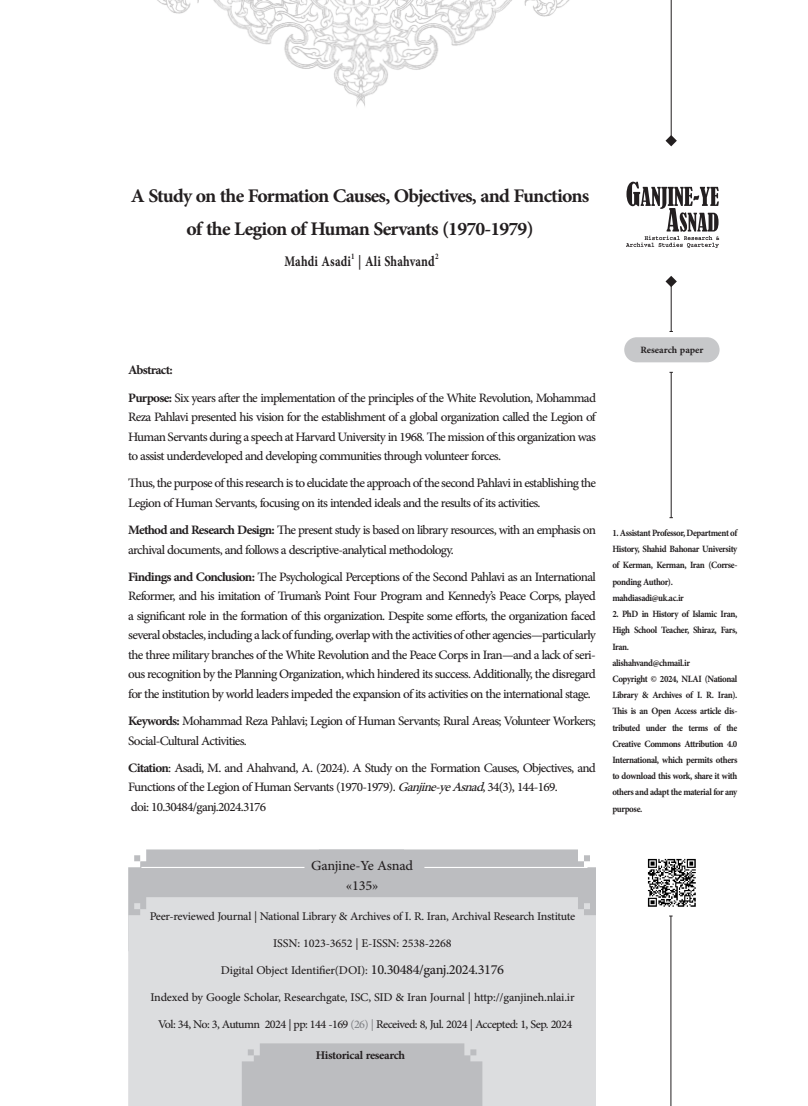
<style>
.page{position:relative;width:808px;height:1106px;background:#fff}
.page>*{position:absolute;margin:0;border:0;box-sizing:border-box;transform-origin:0 0}
.t1{font:700 27px/32.4px "Adobe Arabic";letter-spacing:-.03em;color:#231f20;text-align:center}
.Paragraph_Style_3{font:700 20.7px "Adobe Arabic";letter-spacing:.01em;color:#231f20;scale:.8 1}
.Normal_11{font:19.5px "Adobe Arabic";letter-spacing:-.02em;color:#231f20}
.Caption_جدول{font:19.5px "Adobe Arabic";color:#231f20}
.t2{font:18px/19.5px "Adobe Arabic";letter-spacing:-.04em;color:#231f20}
.t3{font:700 18px "Adobe Arabic";letter-spacing:-.04em;color:#231f20}
.t4{font:italic 18px "Adobe Arabic";color:#231f20}
.Normal_11-2{font:16.5px "Adobe Arabic";letter-spacing:-.02em;color:#231f20}
.Normal_11-3{font:700 16.5px "Adobe Arabic";letter-spacing:-.02em;color:#231f20}
.Normal_11-4{font:700 13.5px/16.2px "Adobe Arabic";letter-spacing:-.03em;color:#231f20;scale:.9 1}
.Normal_11-5{font:700 13.5px "Adobe Arabic";color:#231f20}
.Paragraph_Style_3-2{font:700 12px "Adobe Arabic";color:#231f20;scale:.8 1}
.s1{font-weight:700}
.s2{font-style:italic}
.s3{color:#808285}
</style>
<div class="page">
<div style="left:128px;top:849px;width:468px;height:48px;background:#bcbdc0"></div>
<div style="left:128px;top:897px;width:468px;height:209px;background:#dcdddf"></div>
<hr style="left:424px;top:867px;width:163px;height:1px;background:#fff">
<hr style="left:141px;top:867px;width:163px;height:1px;background:#fff">
<img style="left:157px;top:0;width:413px;height:107px">
<hr style="left:671px;top:0;width:1px;height:136px;background:#231f20">
<hr style="left:670px;top:916px;width:1px;height:190px;background:#231f20">
<hr style="left:671px;top:372px;width:1px;height:145px;background:#231f20">
<hr style="left:671px;top:284px;width:1px;height:47px;background:#231f20">
<svg style="left:665px;top:135px;width:12px;height:11px"></svg>
<svg style="left:665px;top:276px;width:12px;height:11px"></svg>
<svg style="left:626px;top:182px;width:93px;height:66px"></svg>
<div style="left:242px;top:1043px;width:240px;height:63px;background:#bcbdc0"></div>
<div style="left:624px;top:337px;width:95px;height:25px;background:#c7c8ca;border-radius:13px"></div>
<img style="left:647px;top:858px;width:49px;height:49px">
<p class="t1" style="left:131px;top:177px;width:460px">A Study on the Formation Causes, Objectives, and Functions of the Legion of Human Servants )1970-1979(</p>
<p class="Paragraph_Style_3" style="left:284px;top:246px;width:190px">Mahdi Asadi | Ali Shahvand</p>
<p class="Paragraph_Style_3-2" style="left:435px;top:248px;width:6px">2</p>
<p class="Paragraph_Style_3-2" style="left:351px;top:248px;width:6px">1</p>
<p class="t3" style="left:128px;top:357px;width:46px">Abstract:</p>
<p class="t2" style="left:128px;top:385px;width:469px;text-align:justify"><span class="s1">Purpose:</span> Six years after the implementation of the principles of the White Revolution, Mohammad Reza Pahlavi presented his vision for the establishment aof global organization called the Legion of HumanServantsduringaspeechatHarvardUniversityin1968.Themissionofthisorganizationwas to assist underdeveloped and developing communities through volunteer forces.</p>
<p class="t2" style="left:128px;top:471px;width:469px">Thus,thepurposeofthisresearch tois elucidatetheapproachofthesecondPahlaviinestablishingthe<br>Legion of Human Servants, focusing on itsintendedidealsand the results itsof activities.</p>
<p class="t2" style="left:128px;top:518px;width:469px"><span class="s1">Method and Research Design:</span> The present study is based on library resources, with an emphasis on archival documents, and followsa descriptive-analytical methodology.</p>
<p class="t2" style="left:128px;top:565px;width:469px;text-align:justify"><span class="s1">Findings and Conclusion:</span> The Psychological Perceptions of the Second Pahlavi anas International Reformer, and his imitation of Trumans’ Point Four Program and Kennedys’ Peace Corps, played a significant role in the formation of this organization. Despite some efforts, the organization faced severalobstacles,includingalackoffunding,overlapwiththeactivitiesofotheragencies—particularly</p>
<p class="t2" style="left:128px;top:662px;width:469px">ousrecognitionbythePlanningOrganization,whichhindereditssuccess.Additionally,thedisregard</p>
<p class="t2" style="left:128px;top:633px;width:469px;line-height:39px">thethreemilitarybranchesoftheWhiteRevolution and thePeaceCorpsinIran—and alackofseri&shy;for the institution by world leaders impeded the expansion itsof activities on the international stage.</p>
<p class="t2" style="left:128px;top:709px;width:469px"><span class="s1">Keywords:</span> Mohammad Reza Pahlavi; Legion of Human Servants; Rural Areas; Volunteer Workers;<br>Social-CulturalActivities.</p>
<p class="t2" style="left:482px;top:756px;width:115px;text-indent:-354px"><span class="s1">Citation</span>: Asadi M, . and Ahahvand (.A, 2024 A.) Study on the Formation Causes, Objectives, and<br>34, , (3) 144-169.</p>
<p class="t2" style="left:128px;top:775px;width:316px">Functions of theLegion of Human Servants (1970-1979 .) <span class="s2">Ganjine</span></p>
<p class="t2" style="left:131px;top:795px;width:137px">doi: 10.30484/ganj.2024.3176</p>
<p class="t4" style="left:452px;top:774px;width:39px">Asnad</p>
<p class="t4" style="left:435px;top:774px;width:23px">y e-</p>
<p class="Normal_11-5" style="left:640px;top:341px;width:65px">Research paper</p>
<p class="Normal_11-4" style="left:612px;top:523px;width:140px">1.AssistantProfessor,Departmentof<br>History, Shahid Bahonar University</p>
<p class="Normal_11-4" style="left:612px;top:572px;width:69px">ponding Author .(</p>
<p class="Normal_11-4" style="left:612px;top:555px;width:140px">of Kerman, Kerman, Iran (Corrse-</p>
<p class="Normal_11-4" style="left:612px;top:588px;width:81px">mahdiasadi@ u k i r.a c.</p>
<p class="Normal_11-4" style="left:612px;top:604px;width:140px;text-align:justify">2. PhD in History of Islamic Iran, High School Teacher, Shiraz, Fars, Iran.</p>
<p class="Normal_11-4" style="left:612px;top:653px;width:88px">alishahvand@chmaili r.</p>
<p class="Normal_11-4" style="left:612px;top:669px;width:140px">Copyright © 2024, NLAI (National<br>Library &amp; Archives .R.Io f I r a n .(</p>
<p class="Normal_11-4" style="left:612px;top:717px;width:140px">tributed under the terms of the</p>
<p class="Normal_11-4" style="left:612px;top:701px;width:140px">This anis Open Access article dis-</p>
<p class="Normal_11-4" style="left:612px;top:734px;width:140px;text-align:justify">Creative Commons Attribution 4.0<br>International, which permits others to download this work, share it with othersand adapt the material for any purpose.</p>
<p class="Normal_11" style="left:311px;top:852px;width:104px">Ganjine-Ye Asnad</p>
<p class="Caption_جدول" style="left:346px;top:871px;width:34px">«135»</p>
<p class="Normal_11-2" style="left:150px;top:904px;width:427px">Peer-reviewed Journal | National Library &amp; Archives .R.Io f Iran, Archival Research Institute</p>
<p class="Normal_11-2" style="left:273px;top:931px;width:180px">ISSN: 1023-3652 -E| ISSN: 2538-2268</p>
<p class="Normal_11" style="left:371px;top:955px;width:135px">10.30484/ganj.2024.3176</p>
<p class="Normal_11-2" style="left:221px;top:958px;width:148px">Digital Object Identifier(DOI :)</p>
<p class="Normal_11-2" style="left:150px;top:985px;width:426px">Indexed by Google Scholar, Researchgate, ISC, SID &amp; Iran Journal | http://ganjineh.nlaii r.</p>
<p class="Normal_11-2" style="left:158px;top:1012px;width:416px">Vol: 34, No 3,: Autumn 2024 | pp: 144 -169 <span class="s3">(26) |</span> Received 8,: Jul. 2024 | Accepted 1,: Sep. 2024</p>
<p class="Normal_11-3" style="left:316px;top:1044px;width:91px">Historical research</p>
</div>
